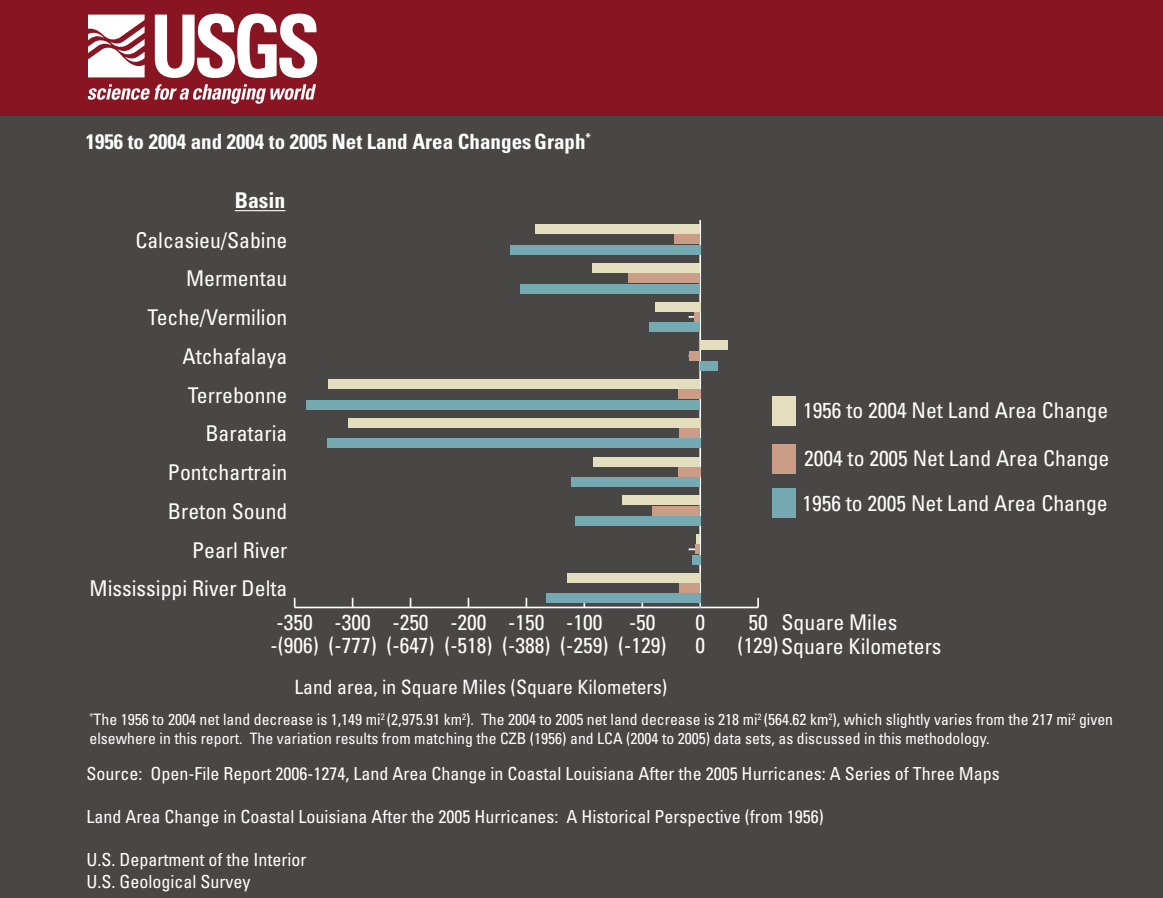
<style>
.page{position:relative;width:1163px;height:898px;background:#fff}
.page>*{position:absolute;margin:0;border:0;box-sizing:border-box;transform-origin:0 0}
.t1{font:condensed 21.75px/38.7px "Univers";color:#fff;text-align:right}
.t2{font:700 condensed 21.75px "Univers";color:#fff}
.t3{font:700 condensed 21px "Univers";color:#fff}
.t4{font:condensed 19.8px "Univers";color:#fff}
.t5{font:condensed 18px "Univers";color:#fff}
.t6{font:condensed 15.75px/18.9px "Univers";color:#fff}
</style>
<div class="page">
<div style="left:0;top:2px;width:1162px;height:896px;background:#494646"></div>
<hr style="left:294px;top:607px;width:464px;height:1px;background:#fff">
<svg style="left:409px;top:598px;width:2px;height:9px"></svg>
<svg style="left:467px;top:598px;width:2px;height:9px"></svg>
<svg style="left:525px;top:598px;width:2px;height:9px"></svg>
<hr style="left:699px;top:220px;width:2px;height:387px;background:#fff">
<svg style="left:688px;top:548px;width:7px;height:2px"></svg>
<svg style="left:688px;top:316px;width:6px;height:2px"></svg>
<div style="left:772px;top:396px;width:23px;height:29px;background:#e3dfbe"></div>
<div style="left:535px;top:224px;width:165px;height:10px;background:#e3dfbe"></div>
<div style="left:592px;top:263px;width:108px;height:9px;background:#e3dfbe"></div>
<div style="left:655px;top:302px;width:45px;height:9px;background:#e3dfbe"></div>
<div style="left:700px;top:341px;width:27px;height:9px;background:#e3dfbe"></div>
<div style="left:328px;top:379px;width:372px;height:10px;background:#e3dfbe"></div>
<div style="left:348px;top:418px;width:352px;height:9px;background:#e3dfbe"></div>
<div style="left:593px;top:457px;width:107px;height:9px;background:#e3dfbe"></div>
<div style="left:622px;top:496px;width:78px;height:9px;background:#e3dfbe"></div>
<hr style="left:696px;top:534px;width:4px;height:10px;background:#e3dfbe">
<div style="left:567px;top:573px;width:133px;height:9px;background:#e3dfbe"></div>
<div style="left:772px;top:444px;width:23px;height:29px;background:#cc9d86"></div>
<div style="left:674px;top:235px;width:26px;height:9px;background:#cc9d86"></div>
<div style="left:628px;top:273px;width:72px;height:10px;background:#cc9d86"></div>
<div style="left:694px;top:312px;width:6px;height:9px;background:#cc9d86"></div>
<div style="left:689px;top:351px;width:11px;height:9px;background:#cc9d86"></div>
<div style="left:678px;top:390px;width:22px;height:9px;background:#cc9d86"></div>
<div style="left:679px;top:428px;width:21px;height:10px;background:#cc9d86"></div>
<div style="left:678px;top:467px;width:22px;height:9px;background:#cc9d86"></div>
<div style="left:652px;top:506px;width:48px;height:9px;background:#cc9d86"></div>
<div style="left:695px;top:545px;width:5px;height:9px;background:#cc9d86"></div>
<div style="left:679px;top:583px;width:21px;height:10px;background:#cc9d86"></div>
<div style="left:772px;top:488px;width:23px;height:29px;background:#76aab2"></div>
<div style="left:510px;top:245px;width:190px;height:9px;background:#76aab2"></div>
<div style="left:520px;top:284px;width:180px;height:9px;background:#76aab2"></div>
<div style="left:649px;top:323px;width:51px;height:9px;background:#76aab2"></div>
<div style="left:700px;top:361px;width:17px;height:10px;background:#76aab2"></div>
<div style="left:306px;top:400px;width:394px;height:9px;background:#76aab2"></div>
<div style="left:327px;top:439px;width:373px;height:9px;background:#76aab2"></div>
<div style="left:571px;top:477px;width:129px;height:10px;background:#76aab2"></div>
<div style="left:575px;top:516px;width:125px;height:9px;background:#76aab2"></div>
<div style="left:692px;top:555px;width:8px;height:9px;background:#76aab2"></div>
<div style="left:546px;top:594px;width:154px;height:9px;background:#76aab2"></div>
<hr style="left:235px;top:210px;width:50px;height:1px;background:#fff">
<div style="left:0;top:0;width:1162px;height:116px;background:#881521"></div>
<svg style="left:155px;top:14px;width:162px;height:64px"></svg>
<svg style="left:88px;top:84px;width:228px;height:20px"></svg>
<svg style="left:88px;top:15px;width:57px;height:62px"></svg>
<h3 class="t3" style="left:86px;top:129px;width:506px">1956 to 2004 and 2004 to 2005 Net Land Area Changes Graph<sup>*</sup></h3>
<p class="t2" style="left:235px;top:187px;width:52px">Basin</p>
<p class="t1" style="left:90px;top:220px;width:199px">Calcasieu/Sabine<br>Mermentau<br>Teche/Vermilion<br>Atchafalaya<br>Terrebonne<br>Barataria<br>Pontchartrain<br>Breton Sound<br>Pearl River<br>Mississippi River Delta</p>
<p class="t1" style="left:802px;top:390px;width:307px">1956 to 2004 Net Land Area Change</p>
<p class="t1" style="left:802px;top:435px;width:308px;line-height:45.2px;text-align:left">2004 to 2005 Net Land Area Change<br>1956 to 2005 Net Land Area Change</p>
<p class="t1" style="left:276px;top:602px;width:380px">-350 -300 -250 -200 -150 -100 -50</p>
<p class="t1" style="left:695px;top:602px;width:11px">0</p>
<p class="t1" style="left:748px;top:603px;width:150px">50 Square Miles</p>
<p class="t1" style="left:270px;top:626px;width:397px">-(906) (-777) (-647) (-518) (-388) (-259) (-129)</p>
<p class="t1" style="left:695px;top:626px;width:11px">0</p>
<p class="t1" style="left:737px;top:626px;width:205px">(129)Square Kilometers</p>
<p class="t4" style="left:294px;top:674px;width:374px">Land area, in Square Miles (Square Kilometers)</p>
<p class="t6" style="left:89px;top:710px;width:1024px"><sup>*</sup>The 1956 to 2004 net land decrease is 1,149 mi<sup>2</sup> (2,975.91 km<sup>2</sup>). The 2004 to 2005 net land decrease is 218 mi<sup>2</sup> (564.62 km<sup>2</sup>), which slightly varies from the 217 mi<sup>2</sup> given elsewhere in this report. The variation results from matching the CZB (1956) and LCA (2004 to 2005) data sets, as discussed in this methodology.</p>
<p class="t5" style="left:86px;top:762px;width:914px">Source: Open-File Report 2006-1274, Land Area Change in Coastal Louisiana After the 2005 Hurricanes: A Series of Three Maps</p>
<p class="t5" style="left:86px;top:805px;width:738px">Land Area Change in Coastal Louisiana After the 2005 Hurricanes: A Historical Perspective (from 1956)</p>
<p class="t5" style="left:86px;top:848px;width:221px">U.S. Department of the Interior</p>
<p class="t5" style="left:86px;top:870px;width:165px">U.S. Geological Survey</p>
</div>
